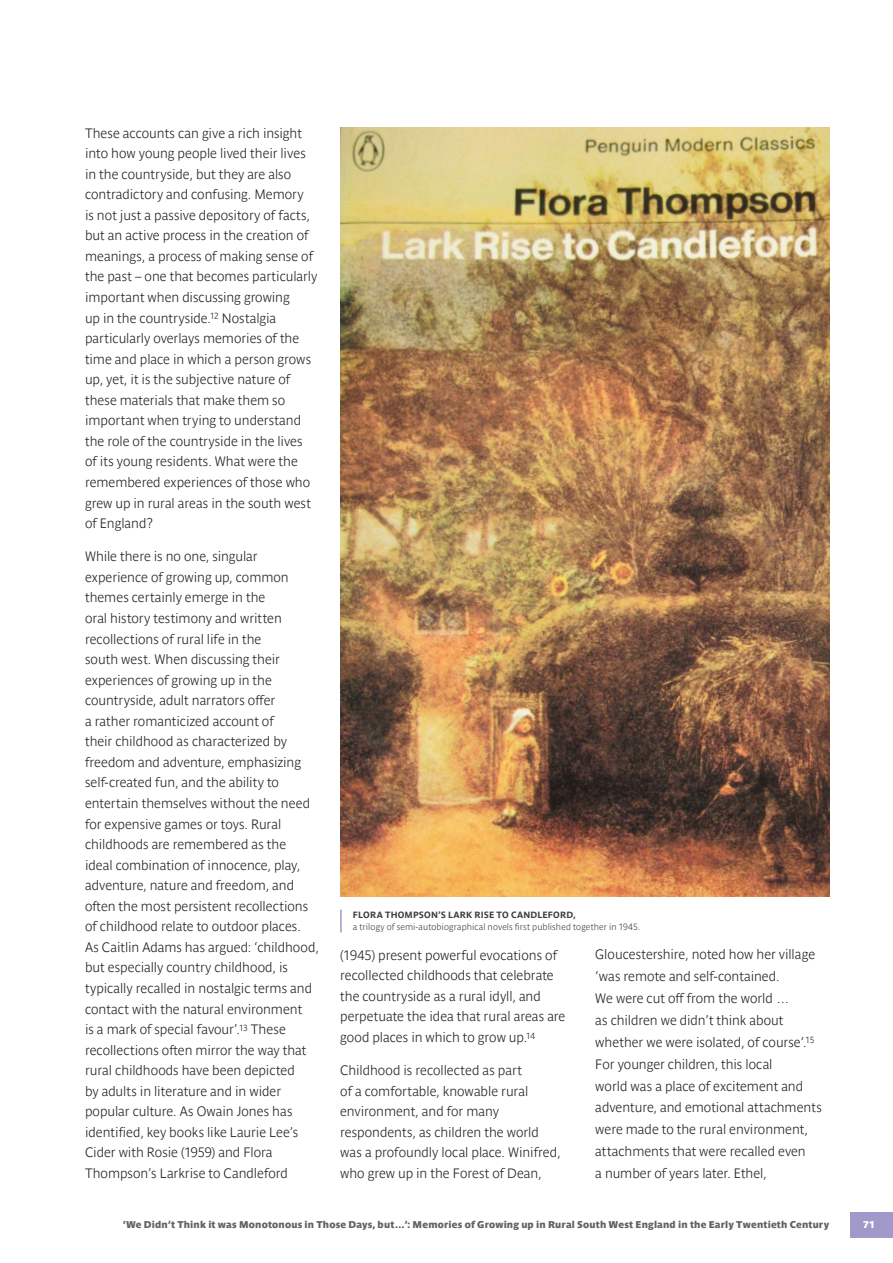
<style>
.page{position:relative;width:893px;height:1263px;background:#fff}
.page>*{position:absolute;margin:0;border:0;box-sizing:border-box;transform-origin:0 0}
.Body{font:700 13.5px/20.5px "Parisine Pro Clair";color:#231f20}
.Footer_Right{font:9.75px "Parisine Pro Sombre";letter-spacing:.02em;color:#636366}
.t1{font:9.75px "Parisine Pro Sombre";color:#fff}
.Body_Copy{font:700 9px/12px "Parisine Pro Clair";letter-spacing:.01em;color:#3e3e3f}
.s1{font-family:"Parisine Pro"}
</style>
<div class="page">
<img style="left:340px;top:128px;width:489px;height:768px">
<hr style="left:340px;top:910px;width:2px;height:22px;background:#a199ca">
<div style="left:850px;top:1212px;width:43px;height:25px;background:#a199ca"></div>
<p class="Body" style="left:85px;top:121px;width:234px">These accounts can give a rich insight into how young people lived their lives in the countryside, but they are also contradictory and confusing. Memory<br>is not just a passive depository of facts, but an active process in the creation of meanings, a process of making sense of the past – one that becomes particularly important when discussing growing<br>up in the countryside.<sup>12</sup> Nostalgia particularly overlays memories of the time and place in which a person grows up, yet, it is the subjective nature of these materials that make them so important when trying to understand the role of the countryside in the lives of its young residents. What were the remembered experiences of those who grew up in rural areas in the south west of England?</p>
<p class="Body" style="left:85px;top:545px;width:235px">While there is no one, singular experience of growing up, common themes certainly emerge in the<br>oral history testimony and written recollections of rural life in the<br>south west. When discussing their experiences of growing up in the countryside, adult narrators offer<br>a rather romanticized account of<br>their childhood as characterized by freedom and adventure, emphasizing self-created fun, and the ability to entertain themselves without the need for expensive games or toys. Rural childhoods are remembered as the<br>ideal combination of innocence, play, adventure, nature and freedom, and often the most persistent recollections of childhood relate to outdoor places.<br>As Caitlin Adams has argued: ‘childhood, but especially country childhood, is typically recalled in nostalgic terms and contact with the natural environment<br>is a mark of special favour’.<sup>13</sup> These recollections often mirror the way that rural childhoods have been depicted<br>by adults in literature and in wider popular culture. As Owain Jones has identified, key books like Laurie Lee’s Cider with Rosie (1959) and Flora Thompson’s Larkrise to Candleford</p>
<p class="Body_Copy" style="left:353px;top:908px;width:289px"><span class="s1">FLORA THOMPSON’S LARK RISE TO CANDLEFORD,<br></span>a trilogy of semi-autobiographical novels first published together in 1945.</p>
<p class="Body" style="left:595px;top:942px;width:228px;line-height:21.9px">Gloucestershire, noted how her village ‘was remote and self-contained.<br>We were cut off from the world …<br>as children we didn’t think about whether we were isolated, of course’.<sup>15<br></sup>For younger children, this local<br>world was a place of excitement and adventure, and emotional attachments were made to the rural environment, attachments that were recalled even<br>a number of years later. Ethel,</p>
<p class="Footer_Right" style="left:123px;top:1217px;width:708px">‘We Didn’t Think it was Monotonous in Those Days, but…’: Memories of Growing up in Rural South West England in the Early Twentieth Century</p>
<p class="Body" style="left:340px;top:943px;width:227px">(1945) present powerful evocations of recollected childhoods that celebrate the countryside as a rural idyll, and perpetuate the idea that rural areas are good places in which to grow up.<sup>14</sup></p>
<p class="Body" style="left:340px;top:1059px;width:222px">Childhood is recollected as part<br>of a comfortable, knowable rural environment, and for many respondents, as children the world was a profoundly local place. Winifred, who grew up in the Forest of Dean,</p>
<p class="t1" style="left:863px;top:1217px;width:13px">71</p>
</div>
